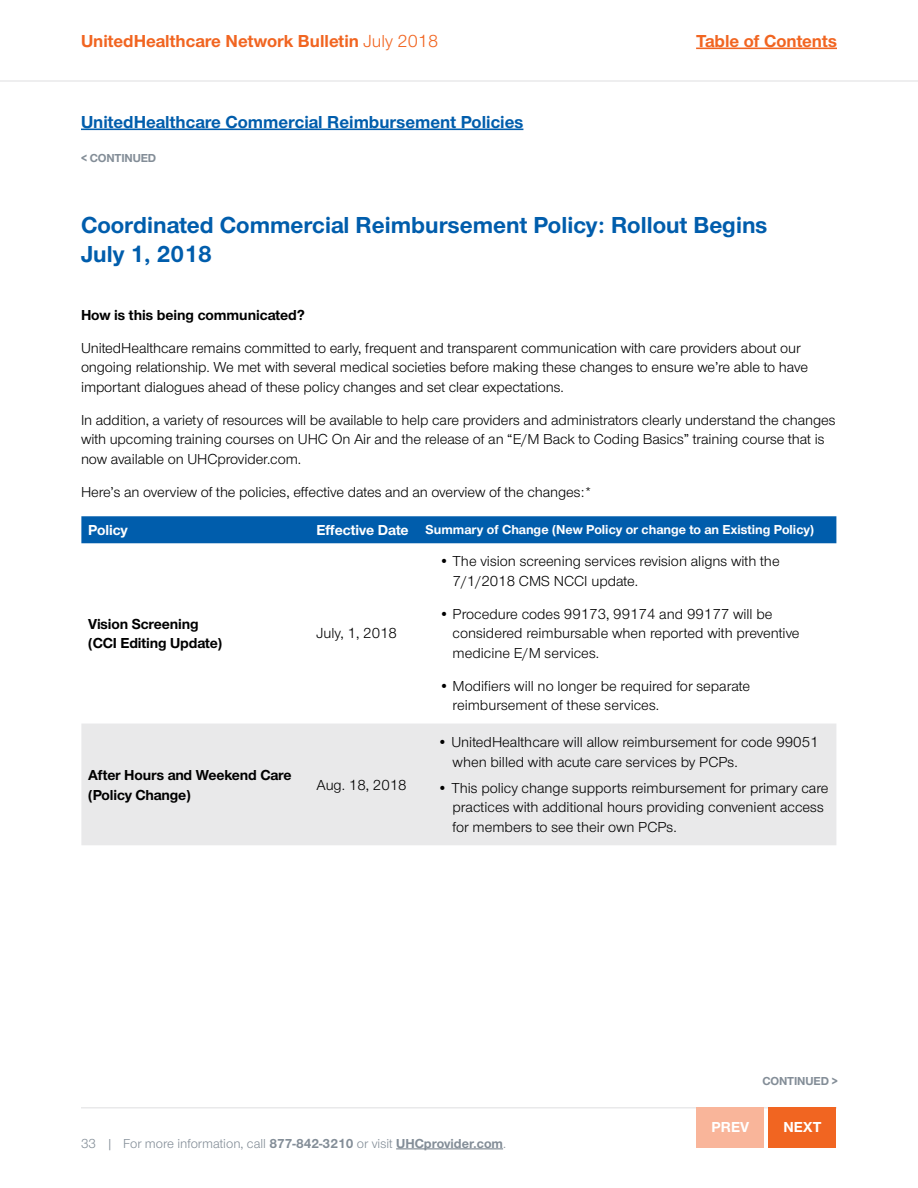
<style>
.page{position:relative;width:918px;height:1188px;background:#fff}
.page>*{position:absolute;margin:0;border:0;box-sizing:border-box;transform-origin:0 0}
.t1{font:700 24px/28.8px "UHC Sans";color:#005dac}
.t2{font:700 18px "UHC Sans";color:#f16521}
.t3{font:700 18px "UHC Sans";color:#005dac}
.t4{font:15px/19.5px "UHC Sans";letter-spacing:-.005em;color:#000}
.t5{font:700 15px/19.5px "UHC Sans";letter-spacing:-.01em;color:#000}
.t6{font:700 15px "UHC Sans";letter-spacing:-.005em;color:#fff}
.t7{font:700 13.5px "UHC Sans";color:#fff}
.t8{font:13.5px "UHC Sans";color:#838d97}
.t9{font:700 12px "UHC Sans";letter-spacing:-.01em;color:#838d97}
.s1{font-weight:400}
.s2{font-size:15px}
.s3{font-weight:700}
</style>
<div class="page">
<hr style="left:696px;top:48px;width:141px;height:1px;background:#f16521">
<hr style="left:0;top:80px;width:918px;height:2px;background:#e9e9ea">
<hr style="left:396px;top:1148px;width:107px;height:1px;background:#838d97">
<hr style="left:81px;top:1107px;width:756px;height:1px;background:#e9e9ea">
<hr style="left:81px;top:129px;width:442px;height:1px;background:#005dac">
<div style="left:81px;top:516px;width:755px;height:27px;background:#005dac"></div>
<div style="left:81px;top:724px;width:755px;height:121px;background:#e9e9ea"></div>
<div style="left:769px;top:1107px;width:67px;height:40px;background:#f16521"></div>
<div style="left:697px;top:1107px;width:67px;height:40px;background:#f9b59a"></div>
<p class="t2" style="left:81px;top:34px;width:359px">UnitedHealthcare Network Bulletin <span class="s1">July 2018</span></p>
<p class="t2" style="left:696px;top:34px;width:142px">Table of Contents</p>
<p class="t3" style="left:81px;top:115px;width:444px">UnitedHealthcare Commercial Reimbursement Policies</p>
<p class="t9" style="left:81px;top:154px;width:77px">&lt; CONTINUED</p>
<h1 class="t1" style="left:81px;top:212px;width:688px">Coordinated Commercial Reimbursement Policy: Rollout Begins<br>July 1, 2018</h1>
<p class="t5" style="left:81px;top:306px;width:225px">How is this being communicated?</p>
<p class="t4" style="left:81px;top:339px;width:729px">UnitedHealthcare remains committed to early, frequent and transparent communication with care providers about our ongoing relationship. We met with several medical societies before making these changes to ensure we’re able to have important dialogues ahead of these policy changes and set clear expectations.</p>
<p class="t4" style="left:81px;top:411px;width:756px">In addition, a variety of resources will be available to help care providers and administrators clearly understand the changes with upcoming training courses on UHC On Air and the release of an “E/M Back to Coding Basics” training course that is now available on UHCprovider.com.</p>
<p class="t4" style="left:81px;top:483px;width:513px">Here’s an overview of the policies, effective dates and an overview of the changes:*</p>
<p class="t6" style="left:88px;top:524px;width:41px">Policy</p>
<p class="t7" style="left:317px;top:525px;width:499px"><span class="s2">Effective Date</span> Summary of Change (New Policy or change to an Existing Policy)</p>
<p class="t5" style="left:88px;top:615px;width:136px">Vision Screening (CCI Editing Update)</p>
<p class="t4" style="left:317px;top:625px;width:82px">July, 1, 2018</p>
<p class="t5" style="left:88px;top:766px;width:205px">After Hours and Weekend Care (Policy Change)</p>
<p class="t4" style="left:317px;top:776px;width:92px">Aug. 18, 2018</p>
<p class="t4" style="left:453px;top:553px;width:329px;text-indent:-14px">• The vision screening services revision aligns with the<br>7/1/2018 CMS NCCI update.</p>
<p class="t4" style="left:453px;top:605px;width:349px;text-indent:-14px">• Procedure codes 99173, 99174 and 99177 will be considered reimbursable when reported with preventive medicine E/M services.</p>
<p class="t4" style="left:453px;top:677px;width:299px;text-indent:-14px">• Modifiers will no longer be required for separate reimbursement of these services.</p>
<p class="t4" style="left:453px;top:734px;width:368px;text-indent:-15px">• UnitedHealthcare will allow reimbursement for code 99051 when billed with acute care services by PCPs.</p>
<p class="t4" style="left:453px;top:779px;width:377px;text-indent:-15px">• This policy change supports reimbursement for primary care practices with additional hours providing convenient access for members to see their own PCPs.</p>
<p class="t9" style="left:762px;top:1077px;width:77px">CONTINUED &gt;</p>
<p class="t6" style="left:712px;top:1122px;width:39px">PREV</p>
<p class="t6" style="left:783px;top:1122px;width:40px">NEXT</p>
<p class="t8" style="left:81px;top:1138px;width:427px">33 | For more information, call <span class="s3">877-842-3210</span> or visit <span class="s3">UHCprovider.com</span>.</p>
</div>
